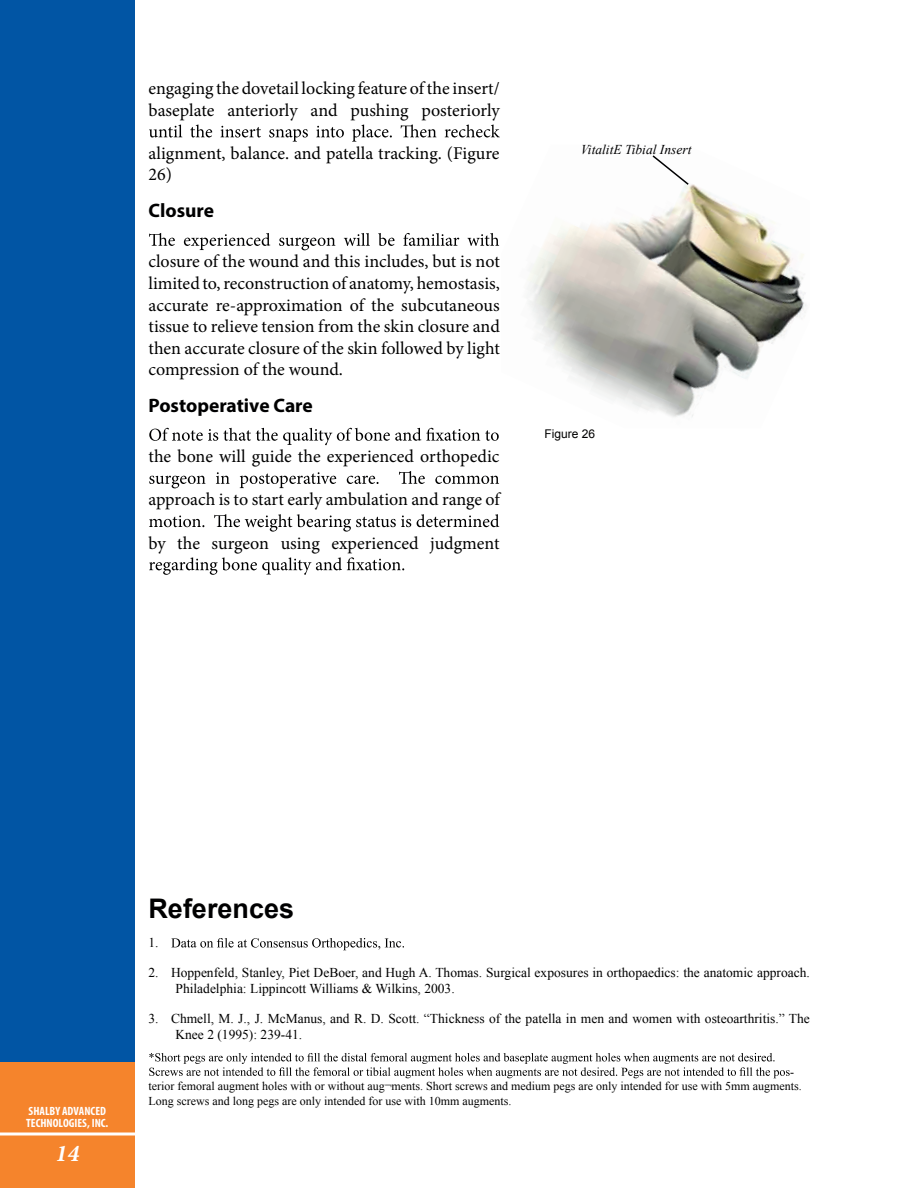
<style>
.page{position:relative;width:918px;height:1188px;background:#fff}
.page>*{position:absolute;margin:0;border:0;box-sizing:border-box;transform-origin:0 0}
.t1{font:700 27px "Arial";color:#000001}
.t2{font:italic 700 24px "Minion Pro";color:#fff}
.t3{font:700 19.5px "Myriad Pro";color:#000001}
.t4{font:18px/21.6px "Minion Pro";color:#000001}
.t5{font:13.5px/16.2px "Times New Roman";color:#000001}
.t6{font:italic 13.5px "Times New Roman";color:#000001}
.t7{font:12px/14.4px "Times New Roman";color:#000001}
.t8{font:700 condensed 12px/12px "Myriad Pro";color:#fff}
.t9{font:12px "Arial";color:#000001}
</style>
<div class="page">
<img style="left:527px;top:184px;width:280px;height:233px">
<svg style="left:651px;top:155px;width:39px;height:31px"></svg>
<div style="left:0;top:0;width:135px;height:1188px;background:#0155a4"></div>
<div style="left:0;top:1062px;width:135px;height:126px;background:#f5842c"></div>
<hr style="left:0;top:1133px;width:135px;height:3px;background:#fff">
<svg style="left:171px;top:938px;width:233px;height:12px"></svg>
<svg style="left:149px;top:1053px;width:641px;height:25px"></svg>
<svg style="left:149px;top:124px;width:351px;height:18px"></svg>
<svg style="left:149px;top:233px;width:350px;height:17px"></svg>
<svg style="left:149px;top:428px;width:350px;height:17px"></svg>
<svg style="left:149px;top:471px;width:350px;height:17px"></svg>
<svg style="left:149px;top:514px;width:350px;height:18px"></svg>
<svg style="left:149px;top:557px;width:255px;height:18px"></svg>
<p class="t4" style="left:148px;top:78px;width:353px">engaging the dovetail locking feature of the insert/ baseplate anteriorly and pushing posteriorly</p>
<p class="t4" style="left:148px;top:142px;width:353px">alignment, balance. and patella tracking. (Figure<br>26)</p>
<p class="t3" style="left:148px;top:198px;width:67px">Closure</p>
<p class="t4" style="left:148px;top:251px;width:353px;text-align:justify">closure of the wound and this includes, but is not limited to, reconstruction of anatomy, hemostasis, accurate re-approximation of the subcutaneous tissue to relieve tension from the skin closure and then accurate closure of the skin followed by light compression of the wound.</p>
<p class="t3" style="left:148px;top:393px;width:166px">Postoperative Care</p>
<p class="t4" style="left:148px;top:446px;width:353px">the bone will guide the experienced orthopedic</p>
<p class="t4" style="left:148px;top:489px;width:353px">approach is to start early ambulation and range of</p>
<p class="t4" style="left:148px;top:532px;width:353px">by the surgeon using experienced judgment</p>
<p class="t6" style="left:581px;top:140px;width:112px">VitalitE Tibial Insert</p>
<p class="t9" style="left:544px;top:426px;width:52px">Figure 26</p>
<p class="t8" style="left:26px;top:1105px;width:84px">SHALBY ADVANCED<br>TECHNOLOGIES, INC.</p>
<h2 class="t2" style="left:56px;top:1136px;width:25px">14</h2>
<h1 class="t1" style="left:148px;top:890px;width:147px">References</h1>
<p class="t5" style="left:148px;top:935px;width:12px">1.</p>
<p class="t5" style="left:175px;top:964px;width:636px;text-indent:-27px">2. Hoppenfeld, Stanley, Piet DeBoer, and Hugh A. Thomas. Surgical exposures in orthopaedics: the anatomic approach.<br>Philadelphia: Lippincott Williams &amp; Wilkins, 2003.</p>
<p class="t5" style="left:175px;top:1010px;width:636px;text-indent:-27px">3. Chmell, M. J., J. McManus, and R. D. Scott. “Thickness of the patella in men and women with osteoarthritis.” The<br>Knee 2 (1995): 239-41.</p>
<p class="t7" style="left:148px;top:1064px;width:655px;text-indent:642px">- terior femoral augment holes with or without aug¬ments. Short screws and medium pegs are only intended for use with 5mm augments.<br>Long screws and long pegs are only intended for use with 10mm augments.</p>
</div>
